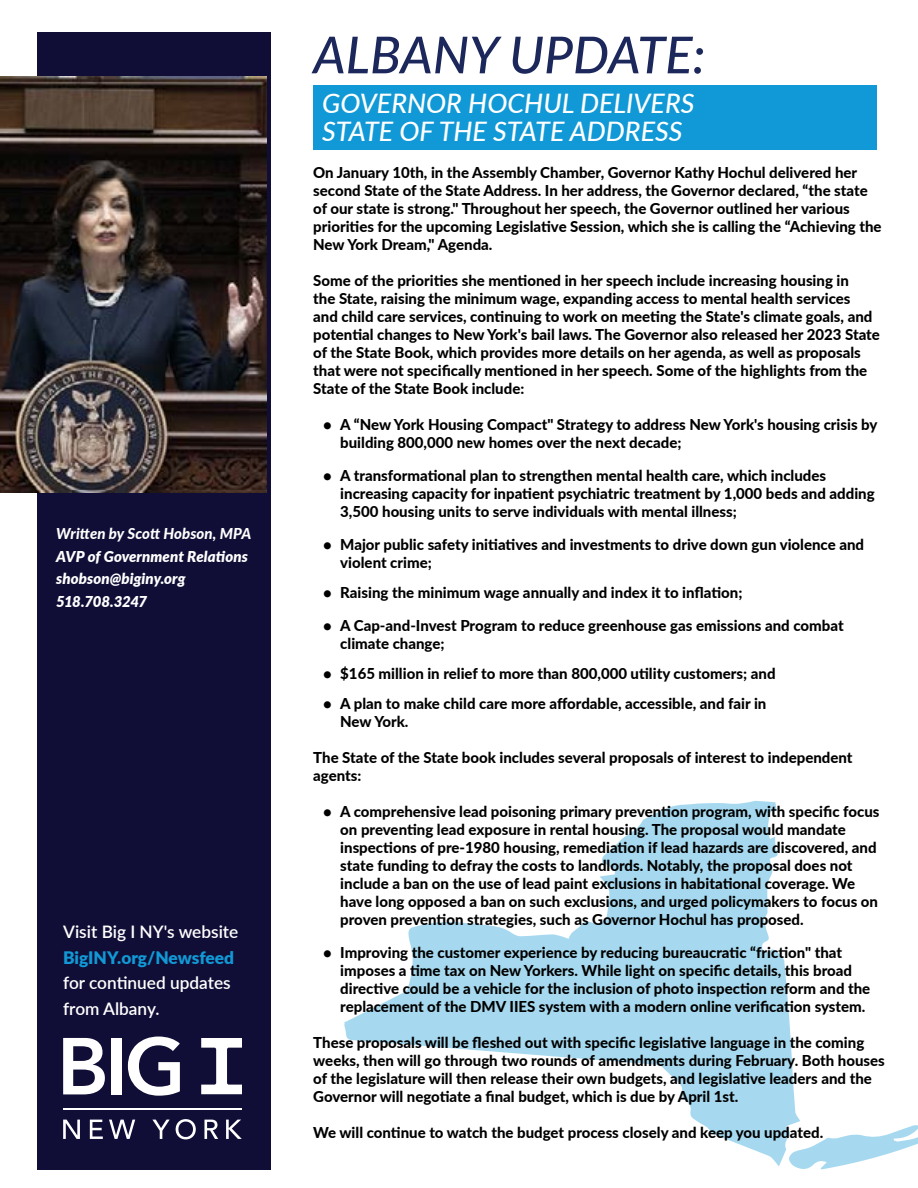
<style>
.page{position:relative;width:918px;height:1188px;background:#fff}
.page>*{position:absolute;margin:0;border:0;box-sizing:border-box;transform-origin:0 0}
.t1{font:italic 500 51px "Lato";color:#1c285b}
.t2{font:italic 500 26.85px/28.5px "Lato";color:#fff}
.t3{font:600 17.25px/25.8px "Lato";color:#fff}
.t4{font:900 17.25px "Lato";color:#1099d6}
.t5{font:800 15px/18px "Lato";color:#000}
.t6{font:italic 900 15px/22.5px "Lato";letter-spacing:.005em;color:#fff}
.t7{font:italic 800 15px "Lato";letter-spacing:.005em;color:#fff}
</style>
<div class="page">
<svg style="left:344px;top:801px;width:456px;height:365px"></svg>
<svg style="left:789px;top:1125px;width:129px;height:45px"></svg>
<div style="left:37px;top:32px;width:234px;height:1137px;background:#100e36"></div>
<img style="left:0;top:77px;width:267px;height:415px">
<div style="left:313px;top:85px;width:563px;height:65px;background:#1099d6"></div>
<svg style="left:63px;top:1038px;width:42px;height:56px"></svg>
<div style="left:111px;top:1038px;width:10px;height:56px;background:#fff"></div>
<svg style="left:128px;top:1037px;width:52px;height:59px"></svg>
<hr style="left:63px;top:1108px;width:179px;height:1px;background:#fff">
<svg style="left:201px;top:1038px;width:41px;height:56px"></svg>
<svg style="left:63px;top:1120px;width:17px;height:19px"></svg>
<svg style="left:90px;top:1120px;width:13px;height:19px"></svg>
<svg style="left:109px;top:1120px;width:26px;height:19px"></svg>
<svg style="left:152px;top:1120px;width:18px;height:19px"></svg>
<svg style="left:176px;top:1119px;width:20px;height:20px"></svg>
<svg style="left:204px;top:1120px;width:14px;height:19px"></svg>
<svg style="left:226px;top:1120px;width:16px;height:19px"></svg>
<p class="t7" style="left:56px;top:523px;width:197px">Written by Scott Hobson, MPA</p>
<p class="t6" style="left:56px;top:544px;width:193px">AVP of Government Relations shobson@biginy.org<br>518.708.3247</p>
<p class="t3" style="left:63px;top:918px;width:177px">Visit Big I NY's website</p>
<p class="t4" style="left:63px;top:944px;width:172px">BigINY.org/Newsfeed</p>
<p class="t3" style="left:63px;top:969px;width:169px">for continued updates from Albany.</p>
<h1 class="t1" style="left:313px;top:18px;width:394px">ALBANY UPDATE:</h1>
<h2 class="t2" style="left:322px;top:88px;width:374px">GOVERNOR HOCHUL DELIVERS<br>STATE OF THE STATE ADDRESS</h2>
<p class="t5" style="left:313px;top:163px;width:570px">On January 10th, in the Assembly Chamber, Governor Kathy Hochul delivered her second State of the State Address. In her address, the Governor declared, “the state of our state is strong." Throughout her speech, the Governor outlined her various priorities for the upcoming Legislative Session, which she is calling the “Achieving the New York Dream," Agenda.</p>
<p class="t5" style="left:313px;top:271px;width:568px">Some of the priorities she mentioned in her speech include increasing housing in<br>the State, raising the minimum wage, expanding access to mental health services<br>and child care services, continuing to work on meeting the State's climate goals, and potential changes to New York's bail laws. The Governor also released her 2023 State of the State Book, which provides more details on her agenda, as well as proposals that were not specifically mentioned in her speech. Some of the highlights from the State of the State Book include:</p>
<p class="t5" style="left:340px;top:415px;width:539px;text-indent:-17px">• A “New York Housing Compact" Strategy to address New York's housing crisis by building 800,000 new homes over the next decade;</p>
<p class="t5" style="left:340px;top:466px;width:536px;text-indent:-17px">• A transformational plan to strengthen mental health care, which includes increasing capacity for inpatient psychiatric treatment by 1,000 beds and adding<br>3,500 housing units to serve individuals with mental illness;</p>
<p class="t5" style="left:340px;top:535px;width:525px;text-indent:-17px">• Major public safety initiatives and investments to drive down gun violence and violent crime;</p>
<p class="t5" style="left:323px;top:583px;width:421px">• Raising the minimum wage annually and index it to inflation;</p>
<p class="t5" style="left:340px;top:616px;width:505px;text-indent:-17px">• A Cap-and-Invest Program to reduce greenhouse gas emissions and combat climate change;</p>
<p class="t5" style="left:323px;top:664px;width:454px">• $165 million in relief to more than 800,000 utility customers; and</p>
<p class="t5" style="left:340px;top:694px;width:428px;text-indent:-17px">• A plan to make child care more affordable, accessible, and fair in<br>New York.</p>
<p class="t5" style="left:313px;top:748px;width:541px">The State of the State book includes several proposals of interest to independent agents:</p>
<p class="t5" style="left:340px;top:802px;width:541px;text-indent:-17px">• A comprehensive lead poisoning primary prevention program, with specific focus on preventing lead exposure in rental housing. The proposal would mandate inspections of pre-1980 housing, remediation if lead hazards are discovered, and state funding to defray the costs to landlords. Notably, the proposal does not include a ban on the use of lead paint exclusions in habitational coverage. We have long opposed a ban on such exclusions, and urged policymakers to focus on proven prevention strategies, such as Governor Hochul has proposed.</p>
<p class="t5" style="left:340px;top:943px;width:532px;text-indent:-17px">• Improving the customer experience by reducing bureaucratic “friction" that imposes a time tax on New Yorkers. While light on specific details, this broad directive could be a vehicle for the inclusion of photo inspection reform and the replacement of the DMV IIES system with a modern online verification system.</p>
<p class="t5" style="left:313px;top:1033px;width:573px">These proposals will be fleshed out with specific legislative language in the coming weeks, then will go through two rounds of amendments during February. Both houses of the legislature will then release their own budgets, and legislative leaders and the Governor will negotiate a final budget, which is due by April 1st.</p>
<p class="t5" style="left:313px;top:1123px;width:511px">We will continue to watch the budget process closely and keep you updated.</p>
</div>
